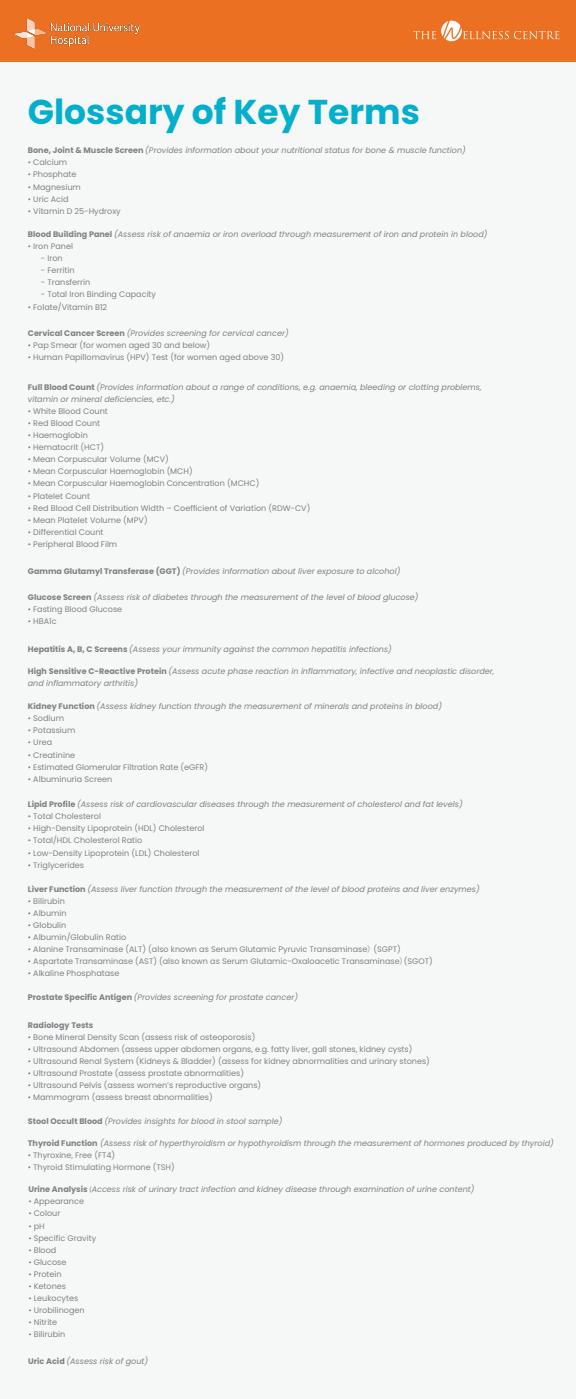
<style>
.page{position:relative;width:576px;height:1399px;background:#fff}
.page>*{position:absolute;margin:0;border:0;box-sizing:border-box;transform-origin:0 0}
.t1{font:700 34.47px "Poppins";color:#03afcb}
.t2{font:8.07px "Poppins";color:#808184}
.t3{font:italic 8.07px/12.1px "Poppins";color:#808184}
.t4{font:700 8.07px "Poppins";color:#808184}
.s1{font-weight:700;font-style:normal}
.s2{font-family:"Koz Go Pr 6 N"}
.s3{font-family:"Myriad Pro";font-style:normal}
</style>
<div class="page">
<div style="left:0;top:54px;width:576px;height:1345px;background:#f6f7f7"></div>
<div style="left:0;top:0;width:576px;height:61px;background:#ec7021"></div>
<svg style="left:413px;top:21px;width:146px;height:20px"></svg>
<img style="left:14px;top:19px;width:125px;height:29px">
<h1 class="t1" style="left:28px;top:92px;width:394px">Glossary of Key Terms</h1>
<p class="t3" style="left:28px;top:144px;width:440px"><span class="s1">Bone, Joint &amp; Muscle Screen</span> (Provides information about your nutritional status for bone &amp; muscle function)</p>
<p class="t2" style="left:28px;top:158px;width:41px">• Calcium</p>
<p class="t2" style="left:28px;top:170px;width:50px">• Phosphate</p>
<p class="t2" style="left:28px;top:182px;width:55px">• Magnesium</p>
<p class="t2" style="left:28px;top:194px;width:42px">• Uric Acid</p>
<p class="t2" style="left:28px;top:206px;width:94px">• Vitamin D 25-Hydroxy</p>
<p class="t3" style="left:28px;top:228px;width:461px"><span class="s1">Blood Building Panel</span> (Assess risk of anaemia or iron overload through measurement of iron and protein in blood)</p>
<p class="t2" style="left:28px;top:242px;width:47px">• Iron Panel</p>
<p class="t2" style="left:41px;top:254px;width:23px">- Iron</p>
<p class="t2" style="left:41px;top:266px;width:35px">- Ferritin</p>
<p class="t2" style="left:41px;top:278px;width:51px">- Transferrin</p>
<p class="t2" style="left:41px;top:290px;width:117px">- Total Iron Binding Capacity</p>
<p class="t2" style="left:28px;top:302px;width:81px">• Folate/Vitamin B12</p>
<p class="t3" style="left:28px;top:327px;width:262px"><span class="s1">Cervical Cancer Screen</span> (Provides screening for cervical cancer)</p>
<p class="t2" style="left:28px;top:340px;width:184px">• Pap Smear (for women aged 30 and below)</p>
<p class="t2" style="left:28px;top:352px;width:258px">• Human Papillomavirus (HPV) Test (for women aged above 30)</p>
<p class="t3" style="left:28px;top:381px;width:455px"><span class="s1">Full Blood Count</span> (Provides information about a range of conditions, e.g. anaemia, bleeding or clotting problems, vitamin or mineral deficiencies, etc.)</p>
<p class="t2" style="left:28px;top:406px;width:82px">• White Blood Count</p>
<p class="t2" style="left:28px;top:418px;width:74px">• Red Blood Count</p>
<p class="t2" style="left:28px;top:430px;width:62px">• Haemoglobin</p>
<p class="t2" style="left:28px;top:443px;width:78px">• Hematocrit (HCT)</p>
<p class="t2" style="left:28px;top:455px;width:143px">• Mean Corpuscular Volume (MCV)</p>
<p class="t2" style="left:28px;top:467px;width:166px">• Mean Corpuscular Haemoglobin (MCH)</p>
<p class="t2" style="left:28px;top:479px;width:233px">• Mean Corpuscular Haemoglobin Concentration (MCHC)</p>
<p class="t2" style="left:28px;top:491px;width:64px">• Platelet Count</p>
<p class="t2" style="left:28px;top:503px;width:284px">• Red Blood Cell Distribution Width – Coefficient of Variation (RDW-CV)</p>
<p class="t2" style="left:28px;top:515px;width:121px">• Mean Platelet Volume (MPV)</p>
<p class="t2" style="left:28px;top:527px;width:77px">• Differential Count</p>
<p class="t2" style="left:28px;top:539px;width:91px">• Peripheral Blood Film</p>
<p class="t3" style="left:28px;top:565px;width:374px"><span class="s1">Gamma Glutamyl Transferase (GGT)</span> (Provides information about liver exposure to alcohol)</p>
<p class="t3" style="left:28px;top:591px;width:392px"><span class="s1">Glucose Screen</span> (Assess risk of diabetes through the measurement of the level of blood glucose)</p>
<p class="t2" style="left:28px;top:605px;width:96px">• Fasting Blood Glucose</p>
<p class="t2" style="left:28px;top:617px;width:30px">• HBA1c</p>
<p class="t3" style="left:28px;top:643px;width:366px"><span class="s1">Hepatitis A, B, C Screens</span> (Assess your immunity against the common hepatitis infections)</p>
<p class="t3" style="left:28px;top:665px;width:468px"><span class="s1">High Sensitive C-Reactive Protein</span> (Assess acute phase reaction in inflammatory, infective and neoplastic disorder, and inflammatory arthritis)</p>
<p class="t3" style="left:28px;top:700px;width:416px"><span class="s1">Kidney Function</span> (Assess kidney function through the measurement of minerals and proteins in blood)</p>
<p class="t2" style="left:28px;top:714px;width:38px">• Sodium</p>
<p class="t2" style="left:28px;top:726px;width:49px">• Potassium</p>
<p class="t2" style="left:28px;top:738px;width:26px">• Urea</p>
<p class="t2" style="left:28px;top:750px;width:49px">• Creatinine</p>
<p class="t2" style="left:28px;top:762px;width:182px">• Estimated Glomerular Filtration Rate (eGFR)</p>
<p class="t2" style="left:28px;top:774px;width:86px">• Albuminuria Screen</p>
<p class="t3" style="left:28px;top:798px;width:436px"><span class="s1">Lipid Profile</span> (Assess risk of cardiovascular diseases through the measurement of cholesterol and fat levels)</p>
<p class="t2" style="left:28px;top:812px;width:75px">• Total Cholesterol</p>
<p class="t2" style="left:28px;top:824px;width:178px">• High-Density Lipoprotein (HDL) Cholesterol</p>
<p class="t2" style="left:28px;top:836px;width:116px">• Total/HDL Cholesterol Ratio</p>
<p class="t2" style="left:28px;top:848px;width:173px">• Low-Density Lipoprotein (LDL) Cholesterol</p>
<p class="t2" style="left:28px;top:860px;width:58px">• Triglycerides</p>
<p class="t3" style="left:28px;top:883px;width:453px"><span class="s1">Liver Function</span> (Assess liver function through the measurement of the level of blood proteins and liver enzymes)</p>
<p class="t2" style="left:28px;top:896px;width:39px">• Bilirubin</p>
<p class="t2" style="left:28px;top:908px;width:40px">• Albumin</p>
<p class="t2" style="left:28px;top:920px;width:40px">• Globulin</p>
<p class="t2" style="left:28px;top:932px;width:100px">• Albumin/Globulin Ratio</p>
<p class="t2" style="left:28px;top:945px;width:375px">• Alanine Transaminase (ALT) (also known as Serum Glutamic Pyruvic Transaminase<span class="s2">）</span>(SGPT)</p>
<p class="t2" style="left:28px;top:957px;width:406px">• Aspartate Transaminase (AST) (also known as Serum Glutamic-Oxaloacetic Transaminase<span class="s2">）</span>(SGOT)</p>
<p class="t2" style="left:28px;top:969px;width:93px">• Alkaline Phosphatase</p>
<p class="t3" style="left:28px;top:991px;width:272px"><span class="s1">Prostate Specific Antigen</span> (Provides screening for prostate cancer)</p>
<p class="t4" style="left:28px;top:1020px;width:67px">Radiology Tests</p>
<p class="t2" style="left:28px;top:1032px;width:229px">• Bone Mineral Density Scan (assess risk of osteoporosis)</p>
<p class="t2" style="left:28px;top:1044px;width:386px">• Ultrasound Abdomen (assess upper abdomen organs, e.g. fatty liver, gall stones, kidney cysts)</p>
<p class="t2" style="left:28px;top:1056px;width:404px">• Ultrasound Renal System (Kidneys &amp; Bladder) (assess for kidney abnormalities and urinary stones)</p>
<p class="t2" style="left:28px;top:1068px;width:218px">• Ultrasound Prostate (assess prostate abnormalities)</p>
<p class="t2" style="left:28px;top:1080px;width:235px">• Ultrasound Pelvis (assess women’s reproductive organs)</p>
<p class="t2" style="left:28px;top:1093px;width:187px">• Mammogram (assess breast abnormalities)</p>
<p class="t3" style="left:28px;top:1115px;width:256px"><span class="s1">Stool Occult Blood</span> (Provides insights for blood in stool sample)</p>
<p class="t3" style="left:28px;top:1137px;width:527px"><span class="s1">Thyroid Function</span> (Assess risk of hyperthyroidism or hypothyroidism through the measurement of hormones produced by thyroid)</p>
<p class="t2" style="left:28px;top:1150px;width:89px">• Thyroxine, Free (FT4)</p>
<p class="t2" style="left:28px;top:1162px;width:148px">• Thyroid Stimulating Hormone (TSH)</p>
<p class="t3" style="left:28px;top:1183px;width:448px"><span class="s1">Urine Analysis</span> <span class="s3">(</span>Access risk of urinary tract infection and kidney disease through examination of urine content)</p>
<p class="t2" style="left:28px;top:1197px;width:57px">• Appearance</p>
<p class="t2" style="left:28px;top:1209px;width:34px">• Colour</p>
<p class="t2" style="left:28px;top:1221px;width:18px">• pH</p>
<p class="t2" style="left:28px;top:1233px;width:69px">• Specific Gravity</p>
<p class="t2" style="left:28px;top:1245px;width:30px">• Blood</p>
<p class="t2" style="left:28px;top:1257px;width:40px">• Glucose</p>
<p class="t2" style="left:28px;top:1269px;width:35px">• Protein</p>
<p class="t2" style="left:28px;top:1281px;width:39px">• Ketones</p>
<p class="t2" style="left:28px;top:1294px;width:51px">• Leukocytes</p>
<p class="t2" style="left:28px;top:1306px;width:58px">• Urobilinogen</p>
<p class="t2" style="left:28px;top:1318px;width:30px">• Nitrite</p>
<p class="t2" style="left:28px;top:1330px;width:39px">• Bilirubin</p>
<p class="t3" style="left:28px;top:1355px;width:122px"><span class="s1">Uric Acid</span> (Assess risk of gout)</p>
</div>
